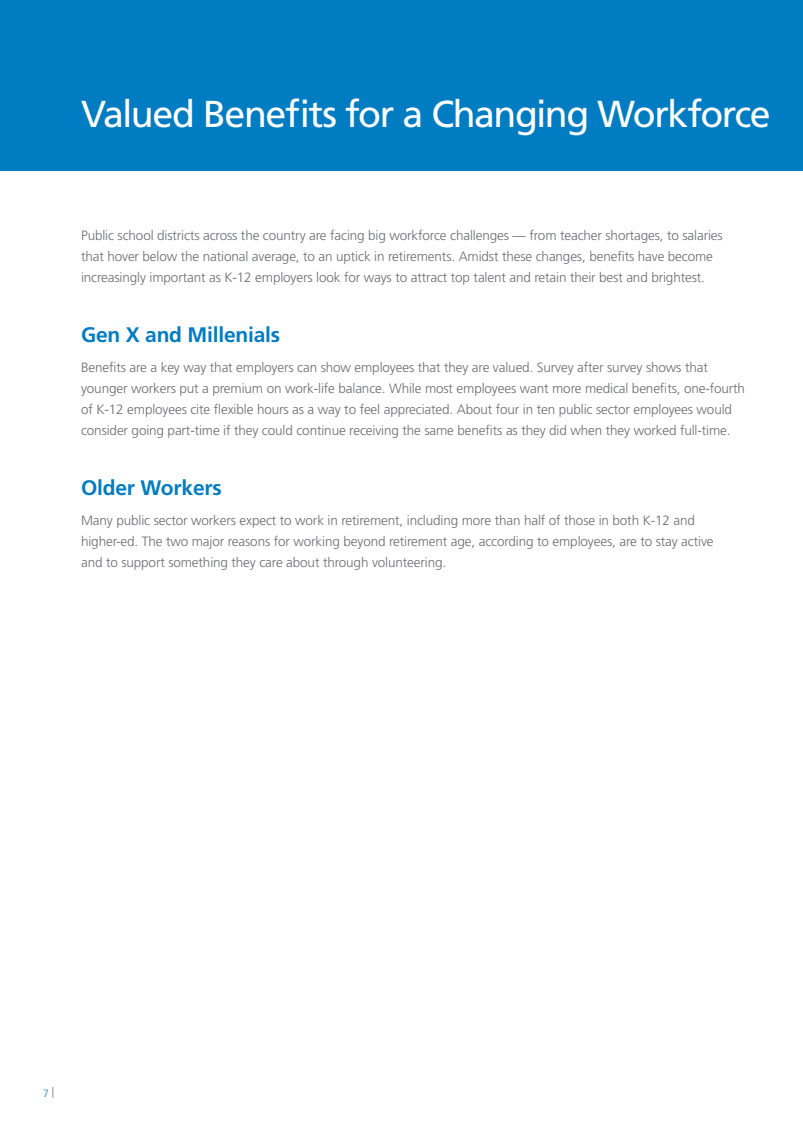
<style>
.page{position:relative;width:803px;height:1134px;background:#fff}
.page>*{position:absolute;margin:0;border:0;box-sizing:border-box;transform-origin:0 0}
.t1{font:37.5px "Frutiger";letter-spacing:-.04em;color:#fff}
.t2{font:700 21px "Frutiger";letter-spacing:-.01em;color:#007cc2}
.t3{font:300 13.5px/21px "Frutiger";letter-spacing:-.01em;color:#6c6d70}
.t4{font:300 10.5px "Frutiger";color:#007cc2}
.s1{color:#6c6d70}
</style>
<div class="page">
<div style="left:0;top:0;width:802px;height:171px;background:#007cc2"></div>
<h1 class="t1" style="left:81px;top:92px;width:691px">Valued Benefits for a Changing Workforce</h1>
<p class="t3" style="left:81px;top:225px;width:643px">Public school districts across the country are facing big workforce challenges — from teacher shortages, to salaries that hover below the national average, to an uptick in retirements. Amidst these changes, benefits have become increasingly important as K-12 employers look for ways to attract top talent and retain their best and brightest.</p>
<h2 class="t2" style="left:81px;top:322px;width:201px">Gen X and Millenials</h2>
<p class="t3" style="left:81px;top:357px;width:665px">Benefits are a key way that employers can show employees that they are valued. Survey after survey shows that younger workers put a premium on work-life balance. While most employees want more medical benefits, one-fourth of K-12 employees cite flexible hours as a way to feel appreciated. About four in ten public sector employees would consider going part-time if they could continue receiving the same benefits as they did when they worked full-time.</p>
<h2 class="t2" style="left:81px;top:475px;width:142px">Older Workers</h2>
<p class="t3" style="left:81px;top:510px;width:634px">Many public sector workers expect to work in retirement, including more than half of those in both K-12 and higher-ed. The two major reasons for working beyond retirement age, according to employees, are to stay active and to support something they care about through volunteering.</p>
<p class="t4" style="left:43px;top:1087px;width:12px">7 <span class="s1">|</span></p>
</div>
